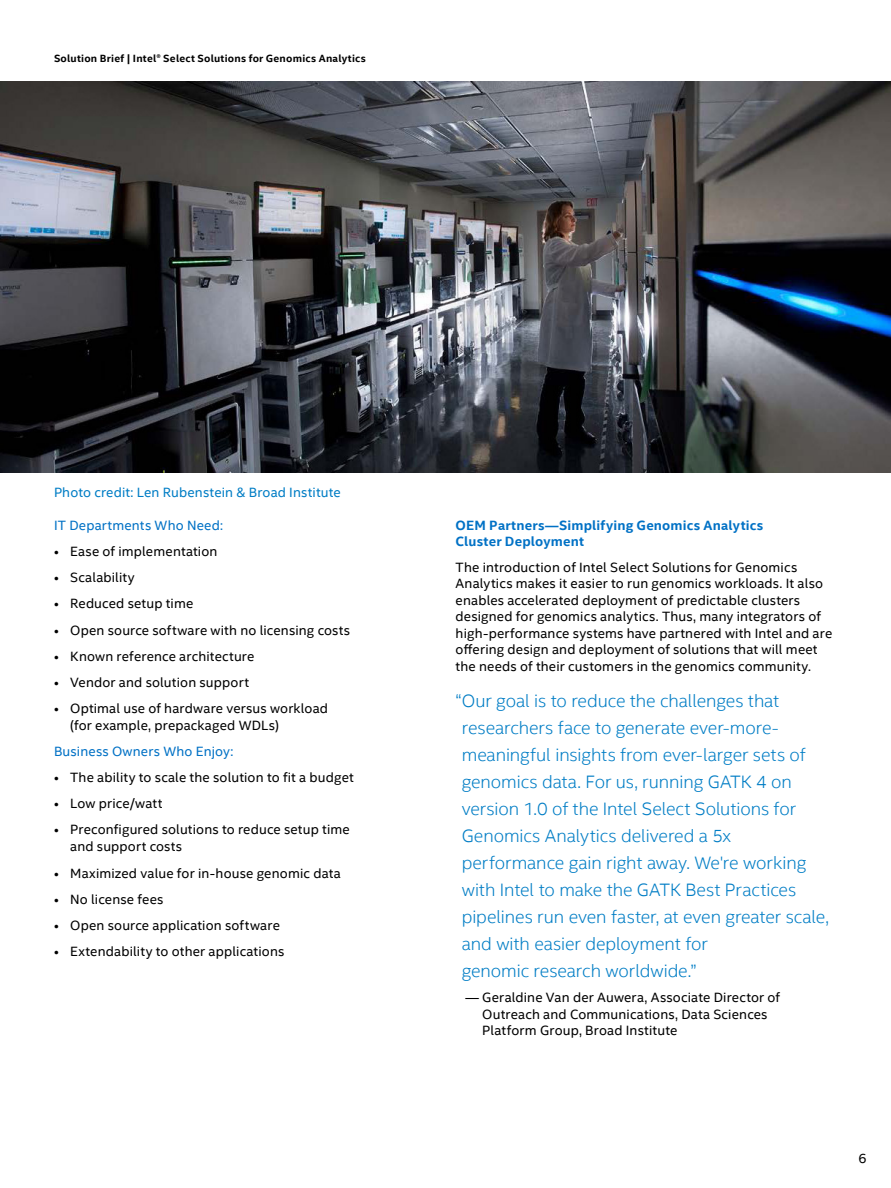
<style>
.page{position:relative;width:891px;height:1188px;background:#fff}
.page>*{position:absolute;margin:0;border:0;box-sizing:border-box;transform-origin:0 0}
.MainCopy___Caption{font:300 18px/27px "Intel Clear";letter-spacing:-.005em;color:#007dc5}
.MainCopy___Caption-2{font:13.5px/16.5px "Intel Clear";letter-spacing:.01em;color:#000}
.MainCopy___Caption-3{font:700 13.5px/16.5px "Intel Clear";letter-spacing:.015em;color:#0071c5}
.MainCopy___Caption-4{font:13.5px "Intel Clear";letter-spacing:.015em;color:#0071c5}
.MainCopy___Caption-5{font:13.5px "Intel Clear";letter-spacing:.01em;color:#007dc5}
.t1{font:700 10.5px "Intel Clear";letter-spacing:.02em;color:#000}
</style>
<div class="page">
<img style="left:0;top:81px;width:891px;height:392px">
<p class="t1" style="left:54px;top:51px;width:313px">Solution Brief | Intel® Select Solutions for Genomics Analytics</p>
<p class="MainCopy___Caption-5" style="left:54px;top:483px;width:288px">Photo credit: Len Rubenstein &amp; Broad Institute</p>
<p class="MainCopy___Caption-4" style="left:54px;top:516px;width:171px">IT Departments Who Need:</p>
<p class="MainCopy___Caption-2" style="left:54px;top:543px;width:165px">• Ease of implementation</p>
<p class="MainCopy___Caption-2" style="left:54px;top:569px;width:82px">• Scalability</p>
<p class="MainCopy___Caption-2" style="left:54px;top:595px;width:141px">• Reduced setup time</p>
<p class="MainCopy___Caption-2" style="left:54px;top:621px;width:298px">• Open source software with no licensing costs</p>
<p class="MainCopy___Caption-2" style="left:54px;top:647px;width:202px">• Known reference architecture</p>
<p class="MainCopy___Caption-2" style="left:54px;top:673px;width:197px">• Vendor and solution support</p>
<p class="MainCopy___Caption-2" style="left:70px;top:699px;width:259px;line-height:17.2px;text-indent:-16px">• Optimal use of hardware versus workload (for example, prepackaged WDLs)</p>
<p class="MainCopy___Caption-4" style="left:54px;top:742px;width:181px">Business Owners Who Enjoy:</p>
<p class="MainCopy___Caption-2" style="left:54px;top:768px;width:301px">• The ability to scale the solution to fit a budget</p>
<p class="MainCopy___Caption-2" style="left:54px;top:795px;width:110px">• Low price/watt</p>
<p class="MainCopy___Caption-2" style="left:70px;top:820px;width:281px;line-height:17.2px;text-indent:-16px">• Preconfigured solutions to reduce setup time and support costs</p>
<p class="MainCopy___Caption-2" style="left:54px;top:864px;width:288px">• Maximized value for in-house genomic data</p>
<p class="MainCopy___Caption-2" style="left:54px;top:890px;width:111px">• No license fees</p>
<p class="MainCopy___Caption-2" style="left:54px;top:917px;width:228px">• Open source application software</p>
<p class="MainCopy___Caption-2" style="left:54px;top:943px;width:232px">• Extendability to other applications</p>
<p class="MainCopy___Caption-3" style="left:456px;top:517px;width:309px">OEM Partners—Simplifying Genomics Analytics<br>Cluster Deployment</p>
<p class="MainCopy___Caption-2" style="left:456px;top:558px;width:378px">The introduction of Intel Select Solutions for Genomics Analytics makes it easier to run genomics workloads. It also enables accelerated deployment of predictable clusters designed for genomics analytics. Thus, many integrators of high-performance systems have partnered with Intel and are offering design and deployment of solutions that will meet the needs of their customers in the genomics community.</p>
<p class="MainCopy___Caption" style="left:462px;top:686px;width:369px;text-indent:-6px">“Our goal is to reduce the challenges that researchers face to generate ever-more&shy;meaningful insights from ever-larger sets of genomics data. For us, running GATK 4 on version 1.0 of the Intel Select Solutions for Genomics Analytics delivered a 5x performance gain right away. We're working with Intel to make the GATK Best Practices pipelines run even faster, at even greater scale, and with easier deployment for<br>genomic research worldwide.”</p>
<p class="MainCopy___Caption-2" style="left:482px;top:989px;width:299px;text-indent:-17px">— Geraldine Van der Auwera, Associate Director of<br>Outreach and Communications, Data Sciences<br>Platform Group, Broad Institute</p>
<p class="MainCopy___Caption-2" style="left:858px;top:1150px;width:10px">6</p>
</div>
